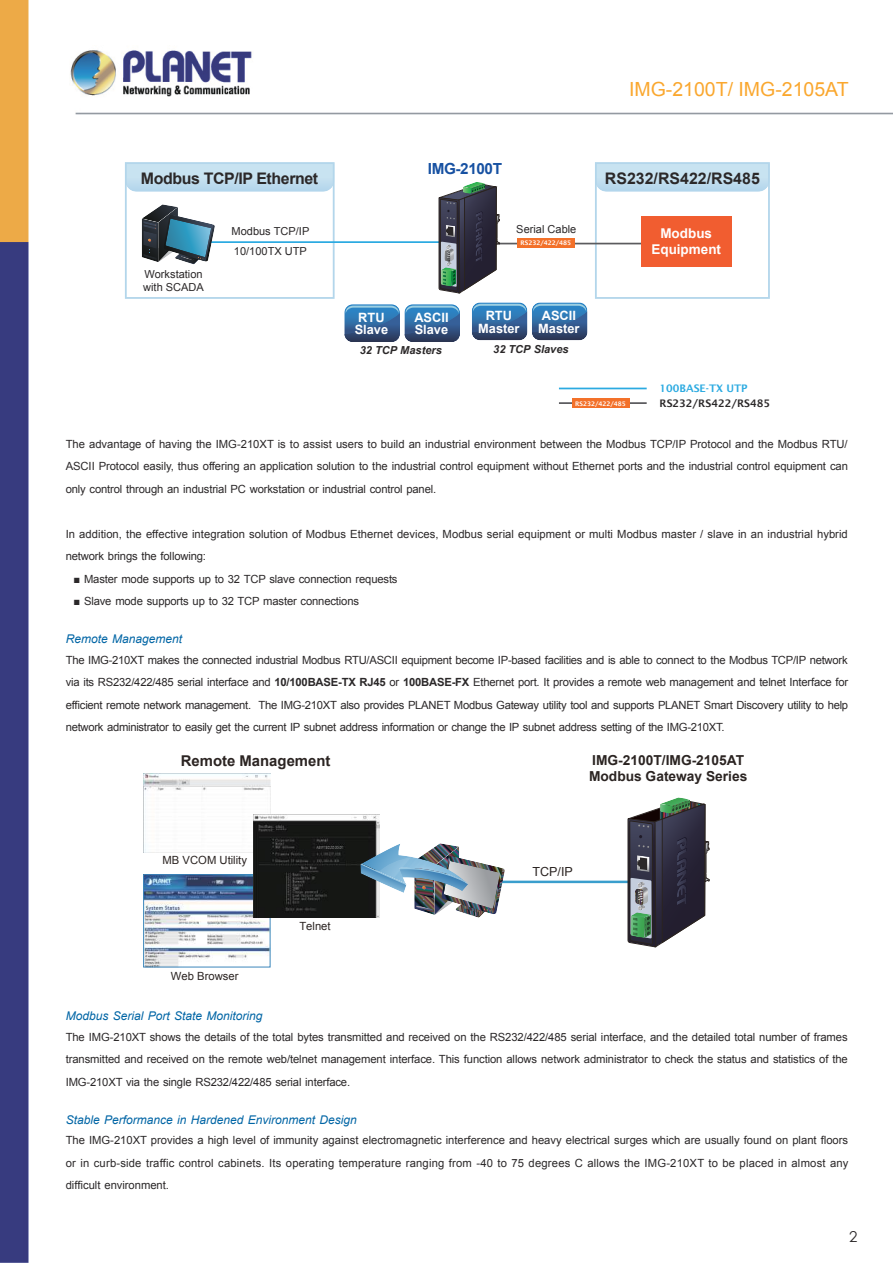
<style>
.page{position:relative;width:893px;height:1263px;background:#fff}
.page>*{position:absolute;margin:0;border:0;box-sizing:border-box;transform-origin:0 0}
.t1{font:19.5px "Arial";color:#faa72e}
.t2{font:700 15.9px "Arial";letter-spacing:-.025em;color:#2b2829}
.t3{font:700 15.9px "Arial";color:#2b2829}
.t4{font:700 15.3px "Arial";letter-spacing:-.025em;color:#1751a2}
.t5{font:15px "Century Gothic";color:#2b2829}
.t6{font:700 14.85px "Arial";color:#2b2422}
.t7{font:700 13.8px/16.4px "Arial";color:#2b2422}
.t8{font:700 13.5px/16.2px "Arial";color:#fff;text-align:center}
.t9{font:700 12.75px/12.3px "Arial";color:#fff}
.t10{font:12.45px "Arial";color:#2b2422}
.t11{font:italic 12px "Arial";color:#0065a5}
.t12{font:11.25px/22.5px "Arial";letter-spacing:-.015em;color:#2b2829;text-align:justify}
.t13{font:11.25px/22.5px "Arial";letter-spacing:.005em;color:#2b2829}
.t14{font:11.25px "Arial";color:#2b2422}
.t15{font:11.1px/13.5px "Arial";color:#2b2829}
.t16{font:italic 700 11.1px "Arial";color:#2b2829}
.t17{font:600 10.35px "Lucida Sans";color:#2b2829}
.t18{font:600 10.35px "Lucida Sans";color:#2baae1}
.t19{font:600 6.3px "Lucida Sans";color:#fff}
.t20{font:600 5.25px "Lucida Sans";color:#fff}
.s1{font-weight:700}
</style>
<div class="page">
<img style="left:0;top:0;width:893px;height:1263px">
<hr style="left:559px;top:402px;width:88px;height:2px;background:#5b5b5e">
<img style="left:526px;top:311px;width:1px;height:29px">
<img style="left:532px;top:302px;width:55px;height:9px">
<svg style="left:533px;top:304px;width:53px;height:7px"></svg>
<img style="left:532px;top:311px;width:55px;height:29px">
<img style="left:344px;top:304px;width:56px;height:9px">
<svg style="left:346px;top:306px;width:53px;height:7px"></svg>
<img style="left:344px;top:313px;width:56px;height:29px">
<img style="left:404px;top:313px;width:2px;height:29px">
<svg style="left:595px;top:162px;width:175px;height:137px"></svg>
<hr style="left:203px;top:241px;width:236px;height:2px;background:#2baae1">
<hr style="left:444px;top:243px;width:218px;height:1px;background:#5b5b5e">
<svg style="left:125px;top:162px;width:210px;height:137px"></svg>
<div style="left:572px;top:399px;width:58px;height:9px;background:#f3712a"></div>
<div style="left:517px;top:238px;width:58px;height:10px;background:#f3712a"></div>
<hr style="left:559px;top:388px;width:88px;height:1px;background:#2baae1">
<svg style="left:406px;top:160px;width:120px;height:197px"></svg>
<div style="left:641px;top:216px;width:90px;height:50px;background:#f15d30"></div>
<img style="left:144px;top:773px;width:126px;height:79px">
<img style="left:145px;top:876px;width:123px;height:89px">
<div style="left:143px;top:874px;width:127px;height:93px;border:1px solid #3c87bc"></div>
<hr style="left:449px;top:881px;width:181px;height:2px;background:#3a9ecd">
<img style="left:414px;top:891px;width:21px;height:24px">
<img style="left:416px;top:904px;width:17px;height:8px">
<img style="left:416px;top:891px;width:17px;height:7px">
<img style="left:435px;top:891px;width:21px;height:24px">
<img style="left:456px;top:917px;width:34px;height:1px">
<img style="left:456px;top:914px;width:34px;height:3px">
<img style="left:503px;top:856px;width:2px;height:58px">
<img style="left:441px;top:856px;width:62px;height:58px">
<img style="left:444px;top:861px;width:56px;height:47px">
<svg style="left:484px;top:908px;width:7px;height:4px"></svg>
<img style="left:253px;top:814px;width:127px;height:103px">
<img style="left:406px;top:890px;width:62px;height:1px">
<img style="left:360px;top:890px;width:46px;height:3px">
<svg style="left:360px;top:864px;width:108px;height:26px"></svg>
<img style="left:361px;top:843px;width:107px;height:40px">
<img style="left:379px;top:857px;width:87px;height:26px">
<svg style="left:628px;top:747px;width:81px;height:239px"></svg>
<h1 class="t1" style="left:629px;top:78px;width:221px">IMG-2100T/ IMG-2105AT</h1>
<h3 class="t4" style="left:428px;top:163px;width:76px">IMG-2100T</h3>
<h2 class="t2" style="left:141px;top:172px;width:179px">Modbus TCP/IP Ethernet</h2>
<h2 class="t3" style="left:605px;top:172px;width:156px">RS232/RS422/RS485</h2>
<p class="t15" style="left:143px;top:267px;width:62px">Workstation with SCADA</p>
<p class="t15" style="left:232px;top:221px;width:79px;line-height:20.1px">Modbus TCP/IP<br>10/100TX UTP</p>
<p class="t9" style="left:355px;top:313px;width:35px">RTU<br>Slave</p>
<p class="t9" style="left:414px;top:313px;width:36px">ASCII<br>Slave</p>
<p class="t16" style="left:360px;top:344px;width:84px">32 TCP Masters</p>
<p class="t15" style="left:516px;top:222px;width:62px">Serial Cable</p>
<p class="t19" style="left:520px;top:241px;width:52px">RS232/422/485</p>
<p class="t9" style="left:478px;top:311px;width:43px;text-align:center">RTU<br>Master</p>
<p class="t9" style="left:538px;top:311px;width:43px">ASCII<br>Master</p>
<p class="t16" style="left:493px;top:343px;width:77px">32 TCP Slaves</p>
<p class="t8" style="left:651px;top:226px;width:71px">Modbus<br>Equipment</p>
<p class="t18" style="left:659px;top:384px;width:90px">100BASE-TX UTP</p>
<p class="t20" style="left:596px;top:401px;width:18px">RS485</p>
<p class="t17" style="left:659px;top:398px;width:112px">RS232/RS422/RS485</p>
<p class="t19" style="left:575px;top:401px;width:52px">RS232/422/485</p>
<p class="t12" style="left:66px;top:433px;width:784px">The advantage of having the IMG-210XT is to assist users to build an industrial environment between the Modbus TCP/IP Protocol and the Modbus RTU/ ASCII Protocol easily, thus offering an application solution to the industrial control equipment without Ethernet ports and the industrial control equipment can only control through an industrial PC workstation or industrial control panel.</p>
<p class="t13" style="left:66px;top:523px;width:784px">In addition, the effective integration solution of Modbus Ethernet devices, Modbus serial equipment or multi Modbus master / slave in an industrial hybrid network brings the following:</p>
<p class="t12" style="left:74px;top:568px;width:326px">■ Master mode supports up to 32 TCP slave connection requests</p>
<p class="t12" style="left:74px;top:590px;width:287px">■ Slave mode supports up to 32 TCP master connections</p>
<p class="t11" style="left:66px;top:634px;width:118px">Remote Management</p>
<p class="t12" style="left:66px;top:649px;width:784px">The IMG-210XT makes the connected industrial Modbus RTU/ASCII equipment become IP-based facilities and is able to connect to the Modbus TCP/IP network via its RS232/422/485 serial interface and <span class="s1">10/100BASE-TX RJ45</span> or <span class="s1">100BASE-FX</span> Ethernet port. It provides a remote web management and telnet Interface for ef昀椀cient remote network management. The IMG-210XT also provides PLANET Modbus Gateway utility tool and supports PLANET Smart Discovery utility to help network administrator to easily get the current IP subnet address information or change the IP subnet address setting of the IMG-210XT.</p>
<h3 class="t6" style="left:181px;top:755px;width:151px">Remote Management</h3>
<p class="t14" style="left:163px;top:855px;width:86px">MB VCOM Utility</p>
<p class="t14" style="left:171px;top:972px;width:69px">Web Browser</p>
<p class="t14" style="left:299px;top:922px;width:33px">Telnet</p>
<p class="t7" style="left:589px;top:753px;width:160px">IMG-2100T/IMG-2105AT<br>Modbus Gateway Series</p>
<p class="t10" style="left:532px;top:867px;width:42px">TCP/IP</p>
<p class="t11" style="left:66px;top:1011px;width:198px">Modbus Serial Port State Monitoring</p>
<p class="t12" style="left:66px;top:1026px;width:784px">The IMG-210XT shows the details of the total bytes transmitted and received on the RS232/422/485 serial interface, and the detailed total number of frames transmitted and received on the remote web/telnet management interface. This function allows network administrator to check the status and statistics of the IMG-210XT via the single RS232/422/485 serial interface.</p>
<p class="t11" style="left:66px;top:1115px;width:293px">Stable Performance in Hardened Environment Design</p>
<p class="t12" style="left:66px;top:1129px;width:784px">The IMG-210XT provides a high level of immunity against electromagnetic interference and heavy electrical surges which are usually found on plant 昀氀oors or in curb-side traffic control cabinets. Its operating temperature ranging from -40 to 75 degrees C allows the IMG-210XT to be placed in almost any dif昀椀cult environment.</p>
<h3 class="t5" style="left:849px;top:1227px;width:10px">2</h3>
</div>
